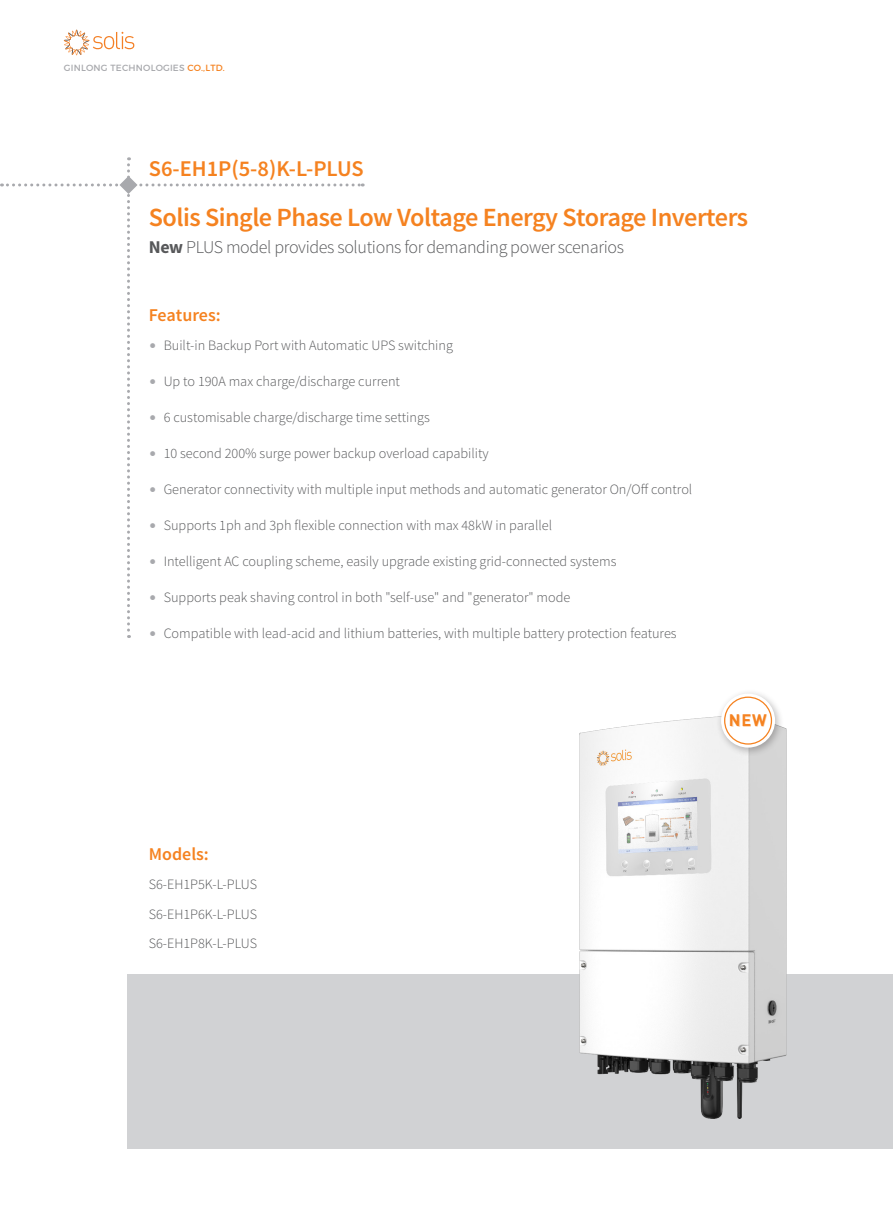
<style>
.page{position:relative;width:893px;height:1212px;background:#fff}
.page>*{position:absolute;margin:0;border:0;box-sizing:border-box;transform-origin:0 0}
.t1{font:600 26.25px "Source Sans Pro";letter-spacing:-.02em;color:#f58220}
.t2{font:600 22.5px "Source Sans Pro";color:#f58220}
.t3{font:300 18px "Source Sans Pro";letter-spacing:-.02em;color:#57585a}
.t4{font:600 18px "Source Sans Pro";color:#f58220}
.t5{font:700 16.5px "DIN Pro";color:#f58220}
.t6{font:300 14.25px/29.5px "Source Sans Pro";color:#57585a;text-align:justify}
.t7{font:9px "Montserrat";letter-spacing:.025em;color:#a8a9ad}
.s1{color:#f58220}
.s2{font-weight:700}
.s3{color:#a8a9ad}
</style>
<div class="page">
<div style="left:128px;top:974px;width:765px;height:174px;background:#d1d2d4"></div>
<svg style="left:64px;top:30px;width:70px;height:25px"></svg>
<img style="left:579px;top:716px;width:208px;height:402px">
<div style="left:716px;top:689px;width:67px;height:67px;background:#231f20;opacity:.3"></div>
<svg style="left:721px;top:693px;width:54px;height:54px"></svg>
<div style="left:725px;top:697px;width:46px;height:47px;background:#fff;border-radius:50%"></div>
<div style="left:724px;top:696px;width:48px;height:49px;border:1px solid #f58220;border-radius:50%"></div>
<svg style="left:1px;top:157px;width:362px;height:481px"></svg>
<p class="t7" style="left:64px;top:63px;width:163px">GINLONG TECHNOLOGIES <span class="s1">CO.,LTD.</span></p>
<h2 class="t2" style="left:149px;top:154px;width:216px">S6-EH1P(5-8)K-L-PLUS</h2>
<h1 class="t1" style="left:149px;top:201px;width:601px">Solis Single Phase Low Voltage Energy Storage Inverters</h1>
<p class="t3" style="left:149px;top:236px;width:477px"><span class="s2">New</span> PLUS model provides solutions for demanding power scenarios</p>
<p class="t4" style="left:149px;top:304px;width:73px">Features:</p>
<p class="t6" style="left:149px;top:330px;width:306px"><span class="s3">•</span> Built-in Backup Port with Automatic UPS switching</p>
<p class="t6" style="left:149px;top:366px;width:253px"><span class="s3">•</span> Up to 190A max charge/discharge current</p>
<p class="t6" style="left:149px;top:402px;width:282px"><span class="s3">•</span> 6 customisable charge/discharge time settings</p>
<p class="t6" style="left:149px;top:438px;width:341px"><span class="s3">•</span> 10 second 200% surge power backup overload capability</p>
<p class="t6" style="left:149px;top:474px;width:545px"><span class="s3">•</span> Generator connectivity with multiple input methods and automatic generator On/Off control</p>
<p class="t6" style="left:149px;top:510px;width:405px"><span class="s3">•</span> Supports 1ph and 3ph flexible connection with max 48kW in parallel</p>
<p class="t6" style="left:149px;top:546px;width:469px"><span class="s3">•</span> Intelligent AC coupling scheme, easily upgrade existing grid-connected systems</p>
<p class="t6" style="left:149px;top:582px;width:423px"><span class="s3">•</span> Supports peak shaving control in both "self-use" and "generator" mode</p>
<p class="t6" style="left:149px;top:618px;width:529px"><span class="s3">•</span> Compatible with lead-acid and lithium batteries, with multiple battery protection features</p>
<p class="t5" style="left:729px;top:709px;width:39px">NEW</p>
<p class="t4" style="left:149px;top:843px;width:62px">Models:</p>
<p class="t6" style="left:149px;top:870px;width:110px">S6-EH1P5K-L-PLUS S6-EH1P6K-L-PLUS S6-EH1P8K-L-PLUS</p>
</div>
